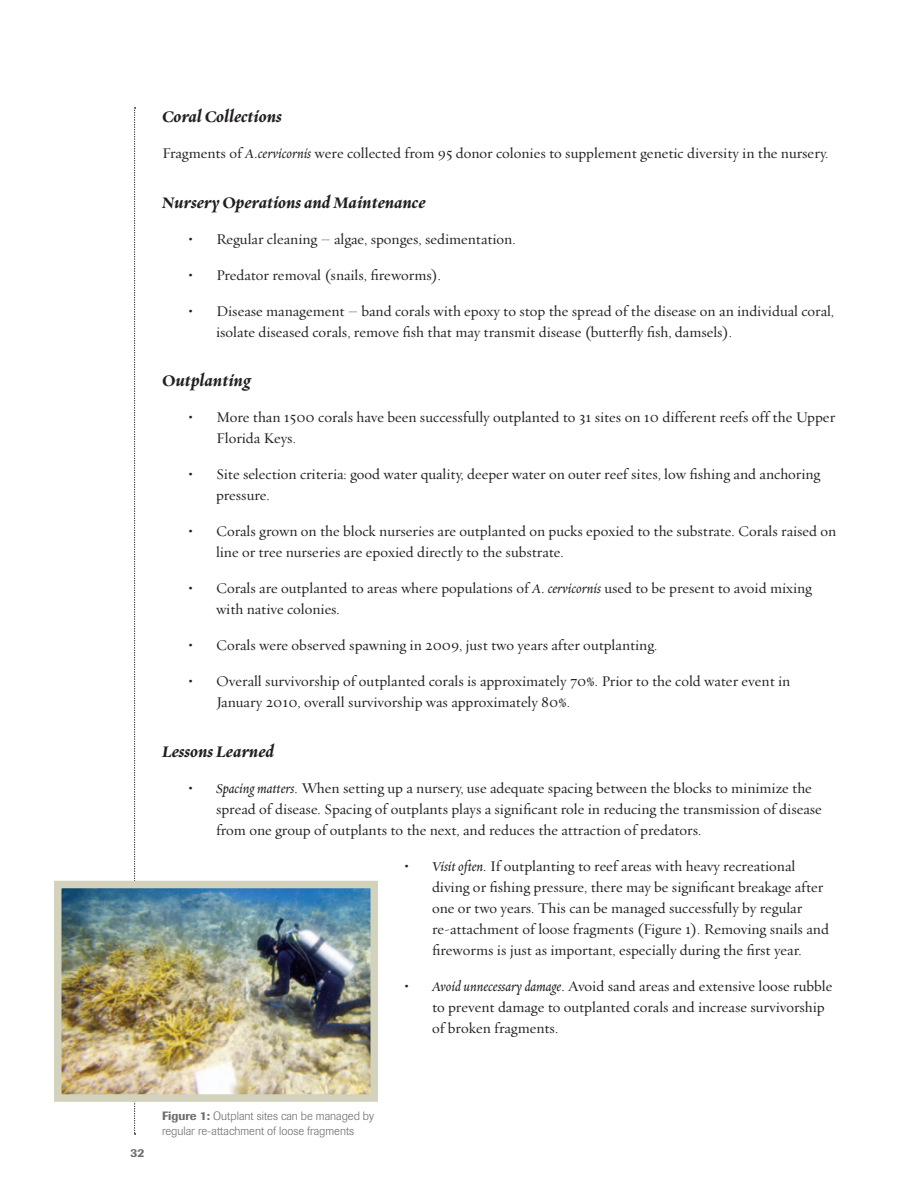
<style>
.page{position:relative;width:918px;height:1188px;background:#fff}
.page>*{position:absolute;margin:0;border:0;box-sizing:border-box;transform-origin:0 0}
.Main_Body_Sub_2{font:italic 700 18px "Oakleaf";color:#231f20}
.Body_Bullet{font:15px/21px "Oakleaf";color:#231f20}
.Main_Body{font:15px "Oakleaf";color:#231f20}
.Captions{font:300 12px/15px "Imago";color:#6c6d70}
.t1{font:500 12px "Imago";color:#6c6d70}
.s1{font-style:italic}
.s2{font-weight:700}
.s3{font-weight:500}
</style>
<div class="page">
<svg style="left:134px;top:108px;width:2px;height:1027px"></svg>
<img style="left:63px;top:890px;width:306px;height:203px">
<div style="left:54px;top:881px;width:324px;height:221px;border:8px solid #d3d2bc"></div>
<p class="Main_Body_Sub_2" style="left:162px;top:105px;width:121px">Coral Collections</p>
<p class="Main_Body" style="left:162px;top:144px;width:668px">Fragments of <span class="s1">A.cervicornis</span> were collected from 95 donor colonies to supplement genetic diversity in the nursery.</p>
<p class="Main_Body_Sub_2" style="left:162px;top:191px;width:265px">Nursery Operations and Maintenance</p>
<p class="Body_Bullet" style="left:189px;top:228px;width:328px"><span class="s2">•</span> Regular cleaning – algae, sponges, sedimentation.</p>
<p class="Body_Bullet" style="left:189px;top:264px;width:254px"><span class="s2">•</span> Predator removal (snails, fireworms).</p>
<p class="Body_Bullet" style="left:216px;top:300px;width:620px;text-indent:-27px"><span class="s2">•</span> Disease management – band corals with epoxy to stop the spread of the disease on an individual coral, isolate diseased corals, remove fish that may transmit disease (butterfly fish, damsels).</p>
<p class="Main_Body_Sub_2" style="left:162px;top:369px;width:90px">Outplanting</p>
<p class="Body_Bullet" style="left:216px;top:406px;width:621px;text-indent:-27px"><span class="s2">•</span> More than 1500 corals have been successfully outplanted to 31 sites on 10 different reefs off the Upper<br>Florida Keys.</p>
<p class="Body_Bullet" style="left:216px;top:463px;width:606px;text-indent:-27px"><span class="s2">•</span> Site selection criteria: good water quality, deeper water on outer reef sites, low fishing and anchoring pressure.</p>
<p class="Body_Bullet" style="left:216px;top:520px;width:622px;text-indent:-27px"><span class="s2">•</span> Corals grown on the block nurseries are outplanted on pucks epoxied to the substrate. Corals raised on line or tree nurseries are epoxied directly to the substrate.</p>
<p class="Body_Bullet" style="left:216px;top:577px;width:598px;text-indent:-27px"><span class="s2">•</span> Corals are outplanted to areas where populations of <span class="s1">A. cervicornis</span> used to be present to avoid mixing with native colonies.</p>
<p class="Body_Bullet" style="left:189px;top:634px;width:470px"><span class="s2">•</span> Corals were observed spawning in 2009, just two years after outplanting.</p>
<p class="Body_Bullet" style="left:216px;top:670px;width:576px;text-indent:-27px"><span class="s2">•</span> Overall survivorship of outplanted corals is approximately 70%. Prior to the cold water event in<br>January 2010, overall survivorship was approximately 80%.</p>
<p class="Main_Body_Sub_2" style="left:162px;top:740px;width:114px">Lessons Learned</p>
<p class="Body_Bullet" style="left:216px;top:777px;width:607px;text-indent:-27px"><span class="s2">•</span> <span class="s1">Spacing matters</span>. When setting up a nursery, use adequate spacing between the blocks to minimize the spread of disease. Spacing of outplants plays a significant role in reducing the transmission of disease from one group of outplants to the next, and reduces the attraction of predators.</p>
<p class="Body_Bullet" style="left:432px;top:855px;width:398px;text-indent:-27px"><span class="s2">•</span> <span class="s1">Visit often</span>. If outplanting to reef areas with heavy recreational diving or fishing pressure, there may be significant breakage after one or two years. This can be managed successfully by regular re-attachment of loose fragments (Figure 1). Removing snails and fireworms is just as important, especially during the first year.</p>
<p class="Body_Bullet" style="left:432px;top:975px;width:402px;text-indent:-27px"><span class="s2">•</span> <span class="s1">Avoid unnecessary damage</span>. Avoid sand areas and extensive loose rubble to prevent damage to outplanted corals and increase survivorship of broken fragments.</p>
<p class="t1" style="left:130px;top:1146px;width:15px">32</p>
<p class="Captions" style="left:162px;top:1108px;width:214px"><span class="s3">Figure 1:</span> Outplant sites can be managed by regular re-attachment of loose fragments</p>
</div>
